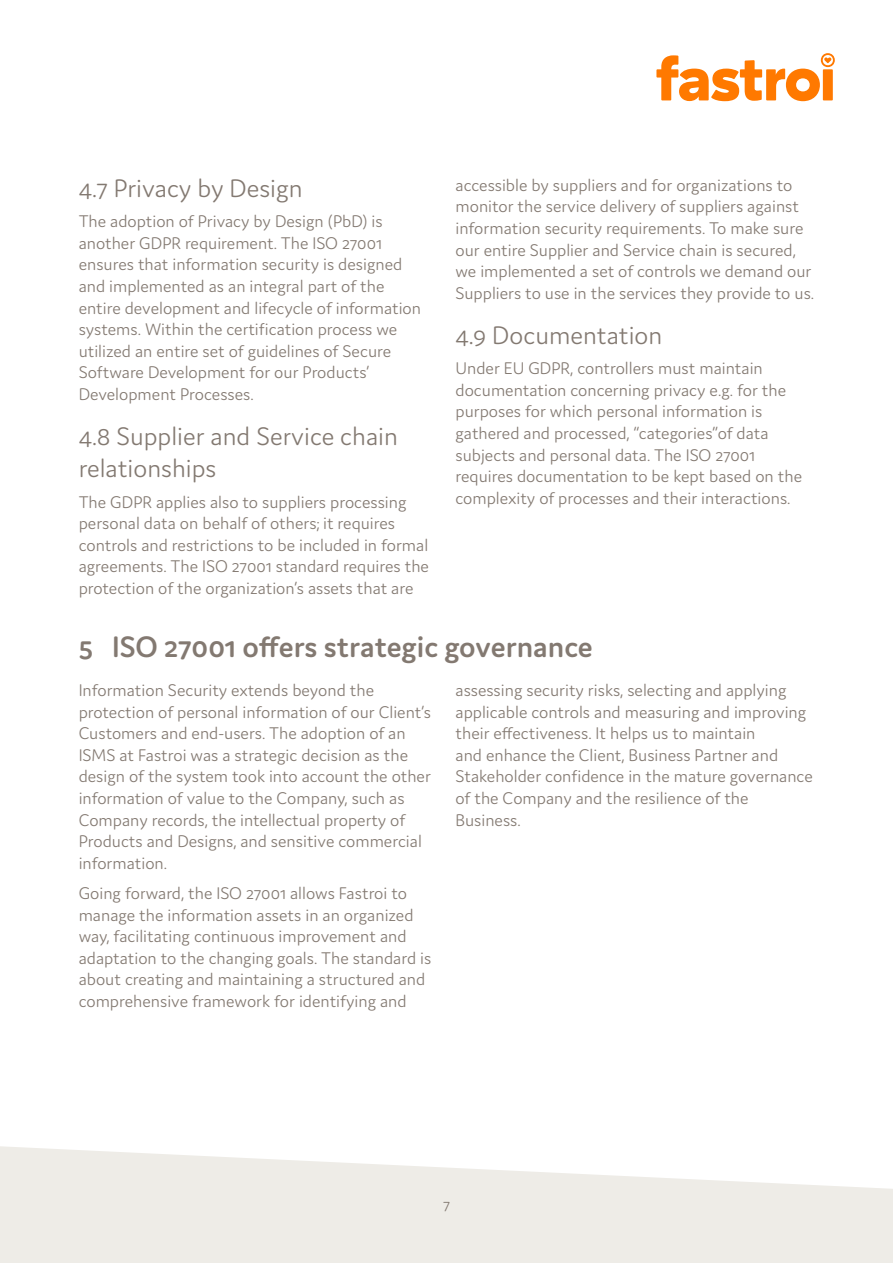
<style>
.page{position:relative;width:893px;height:1263px;background:#fff}
.page>*{position:absolute;margin:0;border:0;box-sizing:border-box;transform-origin:0 0}
.Otsikko_2{font:600 31.5px "Domus";letter-spacing:-.005em;color:#837971}
.Otsikko_3{font:300 27px/32.4px "Domus";color:#837971}
.Leipäteksti{font:300 18px/21.6px "Domus";color:#837971}
.t1{font:300 16.5px "Domus";color:#837971}
</style>
<div class="page">
<svg style="left:656px;top:53px;width:179px;height:48px"></svg>
<svg style="left:0;top:1146px;width:893px;height:117px;fill:#eeece7"></svg>
<p class="Otsikko_3" style="left:79px;top:172px;width:226px">4.7 Privacy by Design</p>
<p class="Leipäteksti" style="left:79px;top:210px;width:344px">The adoption of Privacy by Design (PbD) is another GDPR requirement. The ISO 27001 ensures that information security is designed and implemented as an integral part of the entire development and lifecycle of information systems. Within the certification process we utilized an entire set of guidelines of Secure Software Development for our Products’ Development Processes.</p>
<p class="Otsikko_3" style="left:79px;top:420px;width:321px">4.8 Supplier and Service chain relationships</p>
<p class="Leipäteksti" style="left:79px;top:491px;width:352px">The GDPR applies also to suppliers processing personal data on behalf of others; it requires controls and restrictions to be included in formal agreements. The ISO 27001 standard requires the protection of the organization’s assets that are</p>
<p class="Leipäteksti" style="left:455px;top:174px;width:360px">accessible by suppliers and for organizations to monitor the service delivery of suppliers against information security requirements. To make sure our entire Supplier and Service chain is secured, we implemented a set of controls we demand our Suppliers to use in the services they provide to us.</p>
<p class="Otsikko_3" style="left:455px;top:319px;width:208px">4.9 Documentation</p>
<p class="Leipäteksti" style="left:455px;top:357px;width:348px">Under EU GDPR, controllers must maintain documentation concerning privacy e.g. for the purposes for which personal information is gathered and processed, “categories”of data subjects and personal data. The ISO 27001 requires documentation to be kept based on the complexity of processes and their interactions.</p>
<p class="Otsikko_2" style="left:79px;top:630px;width:516px">5 ISO 27001 offers strategic governance</p>
<p class="Leipäteksti" style="left:79px;top:679px;width:354px">Information Security extends beyond the protection of personal information of our Client’s Customers and end-users. The adoption of an ISMS at Fastroi was a strategic decision as the design of the system took into account the other information of value to the Company, such as Company records, the intellectual property of Products and Designs, and sensitive commercial information.</p>
<p class="Leipäteksti" style="left:79px;top:882px;width:354px">Going forward, the ISO 27001 allows Fastroi to manage the information assets in an organized way, facilitating continuous improvement and adaptation to the changing goals. The standard is about creating and maintaining a structured and comprehensive framework for identifying and</p>
<p class="Leipäteksti" style="left:455px;top:679px;width:359px">assessing security risks, selecting and applying applicable controls and measuring and improving their effectiveness. It helps us to maintain<br>and enhance the Client, Business Partner and Stakeholder confidence in the mature governance of the Company and the resilience of the Business.</p>
<p class="t1" style="left:443px;top:1195px;width:8px">7</p>
</div>
